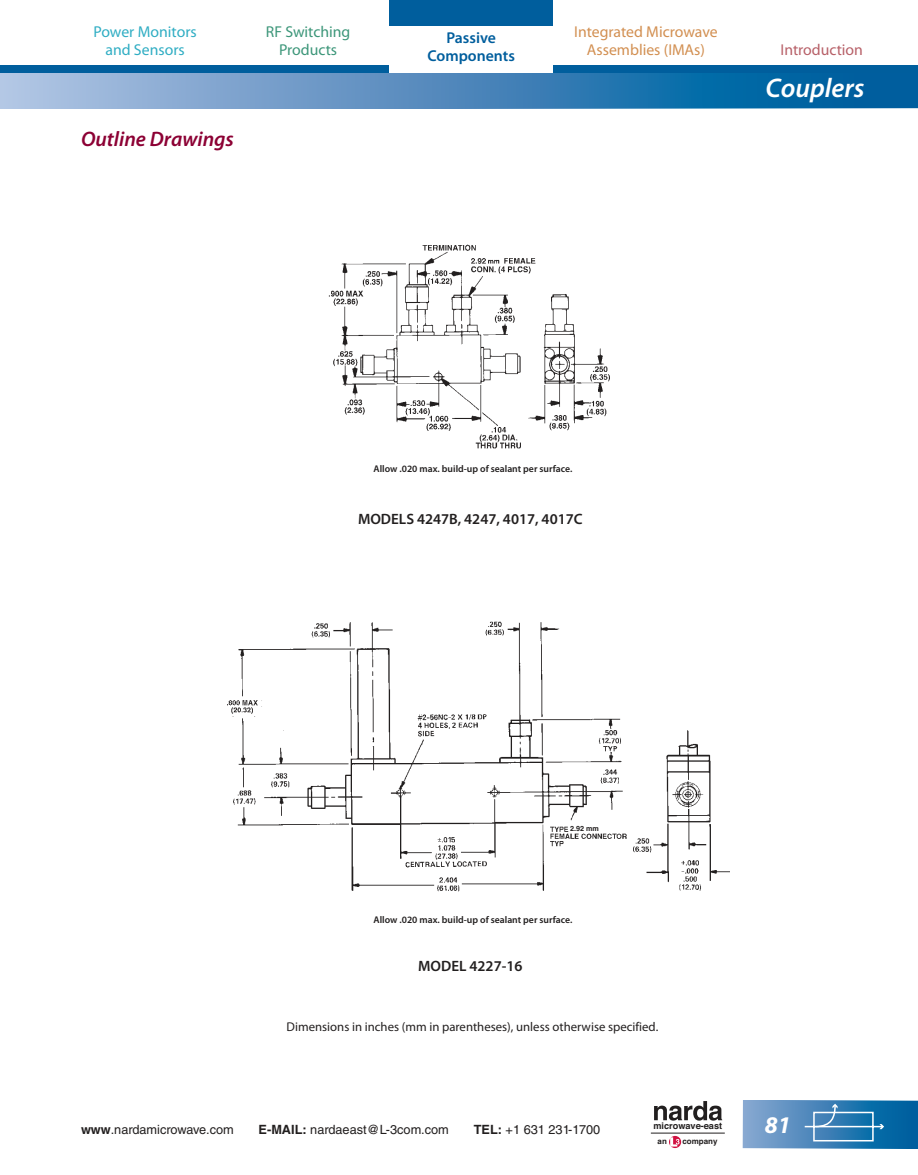
<style>
.page{position:relative;width:918px;height:1175px;background:#fff}
.page>*{position:absolute;margin:0;border:0;box-sizing:border-box;transform-origin:0 0}
.t1{font:italic 600 27px "Myriad Pro";color:#fff}
.t2{font:italic 700 24px "Myriad Pro";color:#fff}
.t3{font:italic 600 21px "Myriad Pro";color:#8c0034}
.t4{font:15.75px/18px "Myriad Pro";color:#d28f51;text-align:center}
.t5{font:15.75px/18px "Myriad Pro";color:#2fadc3;text-align:center}
.t6{font:15.75px/18px "Myriad Pro";color:#3c9679;text-align:center}
.t7{font:600 15.75px/18px "Myriad Pro";color:#005e9d;text-align:center}
.t8{font:15.75px "Myriad Pro";color:#b76068}
.t9{font:600 15px "Myriad Pro";color:#221f1f}
.t10{font:12.75px "Helvetica LT Std";color:#221f1f}
.t11{font:12.75px "Myriad Pro";color:#221f1f}
.t12{font:600 9.75px "Myriad Pro";color:#221f1f}
.t13{font:700 9.15px "Helvetica";color:#221f1f}
.t14{font:700 7.95px "Helvetica";color:#221f1f}
.t15{font:700 7.2px "Helvetica";color:#221f1f}
.s1{font-weight:700}
</style>
<div class="page">
<img style="left:743px;top:1100px;width:175px;height:48px">
<svg style="left:805px;top:1103px;width:79px;height:38px;background:#458abb"></svg>
<hr style="left:651px;top:1132px;width:74px;height:1px;background:#221f1f">
<svg style="left:654px;top:1101px;width:68px;height:19px"></svg>
<svg style="left:669px;top:1135px;width:12px;height:13px"></svg>
<svg style="left:670px;top:1137px;width:10px;height:9px"></svg>
<img style="left:0;top:73px;width:918px;height:35px">
<div style="left:0;top:66px;width:918px;height:7px;background:#005e9d"></div>
<div style="left:390px;top:13px;width:163px;height:60px;background:#fff"></div>
<div style="left:390px;top:0;width:163px;height:26px;background:#005e9d"></div>
<img style="left:328px;top:244px;width:282px;height:205px">
<img style="left:227px;top:621px;width:503px;height:271px">
<div style="left:570px;top:825px;width:23px;height:6px;background:#fff"></div>
<h3 class="t5" style="left:93px;top:24px;width:105px">Power Monitors and Sensors</h3>
<h3 class="t4" style="left:574px;top:24px;width:145px">Integrated Microwave<br>Assemblies (IMAs)</h3>
<h3 class="t6" style="left:266px;top:24px;width:86px">RF Switching<br>Products</h3>
<h3 class="t7" style="left:427px;top:30px;width:89px">Passive<br>Components</h3>
<h3 class="t3" style="left:81px;top:130px;width:155px">Outline Drawings</h3>
<h3 class="t8" style="left:780px;top:43px;width:84px">Introduction</h3>
<h1 class="t1" style="left:765px;top:78px;width:101px">Couplers</h1>
<p class="t12" style="left:374px;top:465px;width:200px">Allow .020 max. build-up of sealant per surface.</p>
<h3 class="t9" style="left:358px;top:513px;width:226px">MODELS 4247B, 4247, 4017, 4017C</h3>
<p class="t15" style="left:570px;top:824px;width:30px">2.92 mm</p>
<p class="t12" style="left:374px;top:915px;width:200px">Allow .020 max. build-up of sealant per surface.</p>
<h3 class="t9" style="left:418px;top:960px;width:106px">MODEL 4227-16</h3>
<h3 class="t11" style="left:287px;top:1021px;width:373px">Dimensions in inches (mm in parentheses), unless otherwise specified.</h3>
<h3 class="t10" style="left:81px;top:1121px;width:154px"><span class="s1">www</span>.nardamicrowave.com</h3>
<h3 class="t10" style="left:259px;top:1121px;width:192px"><span class="s1">E-MAIL:</span> nardaeast@L-3com.com</h3>
<h3 class="t10" style="left:474px;top:1121px;width:128px"><span class="s1">TEL:</span> +1 631 231-1700</h3>
<p class="t13" style="left:653px;top:1122px;width:70px">microwave-east</p>
<p class="t14" style="left:658px;top:1138px;width:11px">an</p>
<p class="t14" style="left:682px;top:1138px;width:37px">company</p>
<h2 class="t2" style="left:765px;top:1110px;width:27px">81</h2>
</div>
